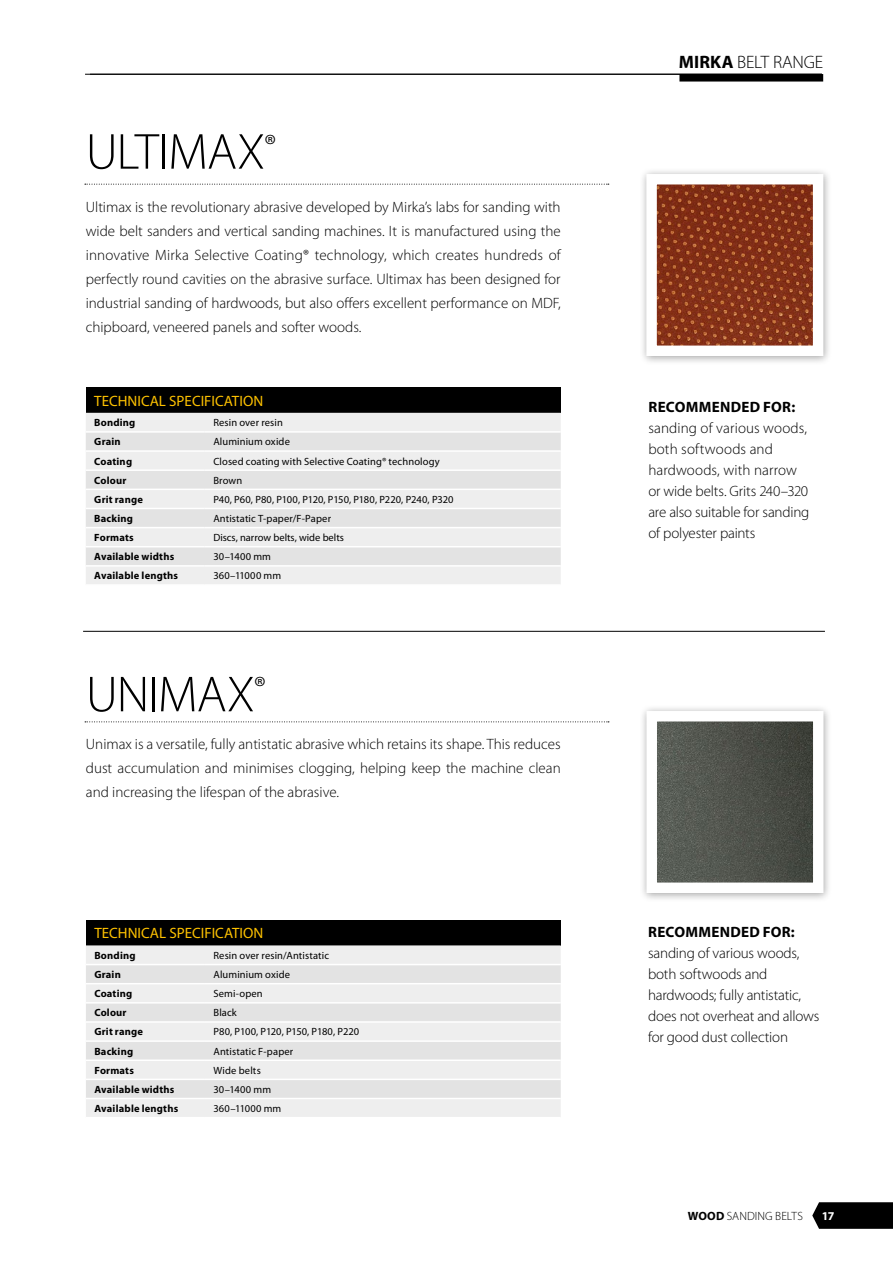
<style>
.page{position:relative;width:893px;height:1263px;background:#fff}
.page>*{position:absolute;margin:0;border:0;box-sizing:border-box;transform-origin:0 0}
.t1{font:300 51px "Myriad Pro";letter-spacing:-.02em;color:#000}
.t2{font:300 18px "Myriad Pro";letter-spacing:-.01em;color:#000}
.t3{font:300 15px/21px "Myriad Pro";color:#000;text-align:justify}
.t4{font:15px "Myriad Pro";color:#fdc100}
.t5{font:700 15px "Myriad Pro";letter-spacing:.02em;color:#000}
.t6{font:300 12px "Myriad Pro";color:#000}
.t7{font:700 12px "Myriad Pro";color:#fff}
.t8{font:10.5px "Myriad Pro";letter-spacing:.01em;color:#000}
.t9{font:700 10.5px "Myriad Pro";letter-spacing:.02em;color:#000}
.s1{font-weight:700}
</style>
<div class="page">
<div style="left:679px;top:74px;width:144px;height:8px;background:#000"></div>
<hr style="left:85px;top:74px;width:737px;height:1px;background:#000">
<hr style="left:83px;top:631px;width:742px;height:1px;background:#000">
<svg style="left:85px;top:721px;width:524px;height:1px"></svg>
<div style="left:639px;top:704px;width:193px;height:198px;background:#000;opacity:.35"></div>
<img style="left:657px;top:722px;width:155px;height:160px">
<div style="left:86px;top:920px;width:475px;height:25px;background:#000"></div>
<div style="left:86px;top:945px;width:475px;height:172px;background:#eee"></div>
<svg style="left:86px;top:965px;width:475px;height:133px;background:#e8e8e8"></svg>
<hr style="left:86px;top:964px;width:119px;height:1px;background:#fff">
<hr style="left:205px;top:964px;width:356px;height:1px;background:#fff">
<hr style="left:86px;top:983px;width:119px;height:1px;background:#fff">
<hr style="left:205px;top:983px;width:356px;height:1px;background:#fff">
<hr style="left:86px;top:1002px;width:119px;height:1px;background:#fff">
<hr style="left:205px;top:1002px;width:356px;height:1px;background:#fff">
<hr style="left:86px;top:1021px;width:119px;height:2px;background:#fff">
<hr style="left:205px;top:1021px;width:356px;height:2px;background:#fff">
<hr style="left:86px;top:1040px;width:119px;height:2px;background:#fff">
<hr style="left:205px;top:1040px;width:356px;height:2px;background:#fff">
<hr style="left:86px;top:1059px;width:119px;height:2px;background:#fff">
<hr style="left:205px;top:1059px;width:356px;height:2px;background:#fff">
<hr style="left:86px;top:1079px;width:119px;height:1px;background:#fff">
<hr style="left:205px;top:1079px;width:356px;height:1px;background:#fff">
<hr style="left:86px;top:1098px;width:119px;height:1px;background:#fff">
<hr style="left:205px;top:1098px;width:356px;height:1px;background:#fff">
<div style="left:86px;top:387px;width:475px;height:26px;background:#000"></div>
<div style="left:86px;top:413px;width:475px;height:171px;background:#eee"></div>
<svg style="left:86px;top:433px;width:475px;height:132px;background:#e8e8e8"></svg>
<hr style="left:86px;top:431px;width:119px;height:2px;background:#fff">
<hr style="left:205px;top:431px;width:356px;height:2px;background:#fff">
<hr style="left:86px;top:450px;width:119px;height:2px;background:#fff">
<hr style="left:205px;top:450px;width:356px;height:2px;background:#fff">
<hr style="left:86px;top:469px;width:119px;height:2px;background:#fff">
<hr style="left:205px;top:469px;width:356px;height:2px;background:#fff">
<hr style="left:86px;top:489px;width:119px;height:1px;background:#fff">
<hr style="left:205px;top:489px;width:356px;height:1px;background:#fff">
<hr style="left:86px;top:508px;width:119px;height:1px;background:#fff">
<hr style="left:205px;top:508px;width:356px;height:1px;background:#fff">
<hr style="left:86px;top:527px;width:119px;height:1px;background:#fff">
<hr style="left:205px;top:527px;width:356px;height:1px;background:#fff">
<hr style="left:86px;top:546px;width:119px;height:1px;background:#fff">
<hr style="left:205px;top:546px;width:356px;height:1px;background:#fff">
<hr style="left:86px;top:565px;width:119px;height:2px;background:#fff">
<hr style="left:205px;top:565px;width:356px;height:2px;background:#fff">
<svg style="left:85px;top:184px;width:524px;height:1px"></svg>
<div style="left:639px;top:167px;width:193px;height:198px;background:#000;opacity:.35"></div>
<img style="left:657px;top:185px;width:155px;height:160px">
<div style="left:646px;top:174px;width:177px;height:182px;border:10px solid #fff"></div>
<svg style="left:812px;top:1202px;width:81px;height:27px;background:#0f0f0f"></svg>
<h1 class="t1" style="left:86px;top:124px;width:192px">ULTIMAX<sup>®</sup></h1>
<p class="t3" style="left:86px;top:196px;width:476px;line-height:24px">Ultimax is the revolutionary abrasive developed by Mirka’s labs for sanding with wide belt sanders and vertical sanding machines. It is manufactured using the innovative Mirka Selective Coating® technology, which creates hundreds of perfectly round cavities on the abrasive surface. Ultimax has been designed for industrial sanding of hardwoods, but also offers excellent performance on MDF, chipboard, veneered panels and softer woods.</p>
<p class="t4" style="left:94px;top:392px;width:170px">TECHNICAL SPECIFICATION</p>
<p class="t9" style="left:94px;top:415px;width:43px">Bonding</p>
<p class="t8" style="left:213px;top:417px;width:71px">Resin over resin</p>
<p class="t9" style="left:94px;top:435px;width:28px">Grain</p>
<p class="t8" style="left:213px;top:436px;width:78px">Aluminium oxide</p>
<p class="t9" style="left:94px;top:454px;width:39px">Coating</p>
<p class="t8" style="left:213px;top:455px;width:228px">Closed coating with Selective Coating® technology</p>
<p class="t9" style="left:94px;top:473px;width:34px">Colour</p>
<p class="t8" style="left:213px;top:474px;width:30px">Brown</p>
<p class="t9" style="left:94px;top:492px;width:50px">Grit range</p>
<p class="t8" style="left:213px;top:494px;width:242px">P40, P60, P80, P100, P120, P150, P180, P220, P240, P320</p>
<p class="t9" style="left:94px;top:512px;width:40px">Backing</p>
<p class="t8" style="left:213px;top:513px;width:119px">Antistatic T-paper/F-Paper</p>
<p class="t9" style="left:94px;top:531px;width:41px">Formats</p>
<p class="t8" style="left:213px;top:532px;width:132px">Discs, narrow belts, wide belts</p>
<p class="t9" style="left:94px;top:550px;width:82px">Available widths</p>
<p class="t8" style="left:213px;top:551px;width:59px">30–1400 mm</p>
<p class="t9" style="left:94px;top:569px;width:85px">Available lengths</p>
<p class="t8" style="left:213px;top:570px;width:69px">360–11000 mm</p>
<h1 class="t1" style="left:86px;top:666px;width:182px">UNIMAX<sup>®</sup></h1>
<p class="t3" style="left:86px;top:733px;width:476px;line-height:24px">Unimax is a versatile, fully antistatic abrasive which retains its shape. This reduces dust accumulation and minimises clogging, helping keep the machine clean and increasing the lifespan of the abrasive.</p>
<p class="t4" style="left:94px;top:925px;width:170px">TECHNICAL SPECIFICATION</p>
<p class="t9" style="left:94px;top:948px;width:43px">Bonding</p>
<p class="t8" style="left:213px;top:949px;width:117px">Resin over resin/Antistatic</p>
<p class="t9" style="left:94px;top:968px;width:28px">Grain</p>
<p class="t8" style="left:213px;top:969px;width:78px">Aluminium oxide</p>
<p class="t9" style="left:94px;top:987px;width:39px">Coating</p>
<p class="t8" style="left:213px;top:988px;width:51px">Semi-open</p>
<p class="t9" style="left:94px;top:1006px;width:34px">Colour</p>
<p class="t8" style="left:213px;top:1007px;width:25px">Black</p>
<p class="t9" style="left:94px;top:1025px;width:50px">Grit range</p>
<p class="t8" style="left:213px;top:1026px;width:147px">P80, P100, P120, P150, P180, P220</p>
<p class="t9" style="left:94px;top:1044px;width:40px">Backing</p>
<p class="t8" style="left:213px;top:1045px;width:81px">Antistatic F-paper</p>
<p class="t9" style="left:94px;top:1063px;width:41px">Formats</p>
<p class="t8" style="left:213px;top:1064px;width:49px">Wide belts</p>
<p class="t9" style="left:94px;top:1082px;width:82px">Available widths</p>
<p class="t8" style="left:213px;top:1083px;width:59px">30–1400 mm</p>
<p class="t9" style="left:94px;top:1101px;width:85px">Available lengths</p>
<p class="t8" style="left:213px;top:1103px;width:69px">360–11000 mm</p>
<p class="t2" style="left:679px;top:52px;width:146px"><span class="s1">MIRKA</span> BELT RANGE</p>
<p class="t5" style="left:648px;top:398px;width:148px">RECOMMENDED FOR:</p>
<p class="t3" style="left:648px;top:418px;width:162px;text-align:left">sanding of various woods, both softwoods and hardwoods, with narrow or wide belts. Grits 240–320 are also suitable for sanding of polyester paints</p>
<p class="t5" style="left:648px;top:922px;width:148px">RECOMMENDED FOR:</p>
<p class="t3" style="left:648px;top:943px;width:173px;text-align:left">sanding of various woods, both softwoods and hardwoods; fully antistatic, does not overheat and allows for good dust collection</p>
<p class="t6" style="left:688px;top:1209px;width:117px"><span class="s1">WOOD</span> SANDING BELTS</p>
<p class="t7" style="left:822px;top:1208px;width:14px">17</p>
</div>
